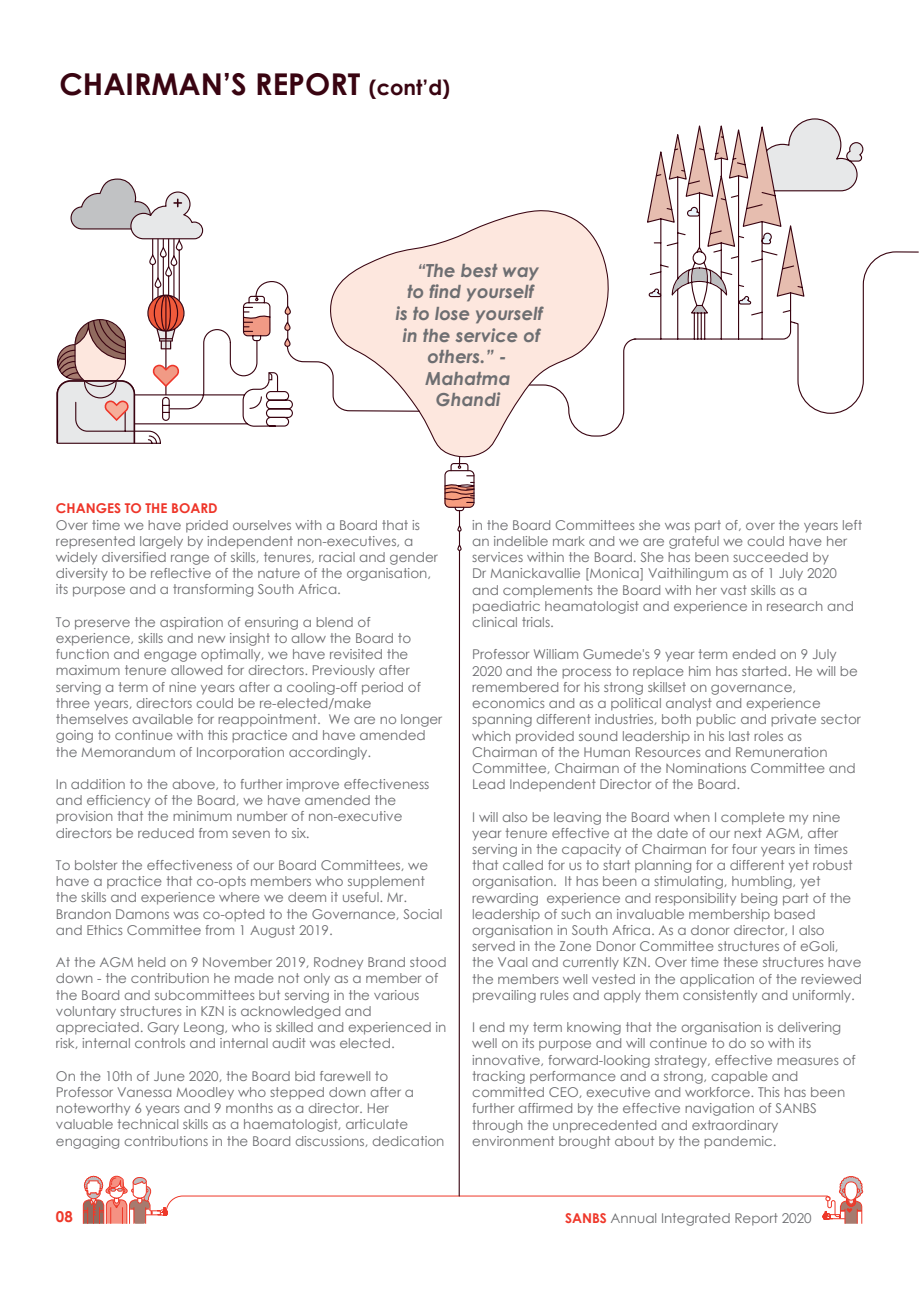
<style>
.page{position:relative;width:919px;height:1289px;background:#fff}
.page>*{position:absolute;margin:0;border:0;box-sizing:border-box;transform-origin:0 0}
.t1{font:700 30px "Century Gothic";color:#390411}
.t2{font:italic 700 18px "Century Gothic";color:#6d6e71}
.t3{font:700 15px "Century Gothic";color:#ee3829}
.t4{font:13.5px/16.2px "Century Gothic";color:#6c6d70}
.t5{font:700 13.5px "Century Gothic";color:#ee3529}
.s1{font-size:21px}
.s2{font-weight:700;color:#ef382b}
</style>
<div class="page">
<svg style="left:421px;top:210px;width:188px;height:247px"></svg>
<svg style="left:83px;top:1175px;width:780px;height:49px"></svg>
<svg style="left:56px;top:178px;width:365px;height:266px"></svg>
<svg style="left:528px;top:338px;width:109px;height:99px"></svg>
<svg style="left:647px;top:119px;width:271px;height:295px"></svg>
<div style="left:444px;top:470px;width:30px;height:38px;border:1px solid #390411;border-radius:5px"></div>
<hr style="left:458px;top:551px;width:2px;height:644px;background:#390411">
<svg style="left:444px;top:482px;width:31px;height:69px"></svg>
<svg style="left:450px;top:457px;width:24px;height:19px"></svg>
<h1 class="t1" style="left:60px;top:61px;width:392px">CHAIRMAN’S REPORT <span class="s1">(cont’d)</span></h1>
<h2 class="t2" style="left:417px;top:256px;width:124px">“The best way</h2>
<h2 class="t2" style="left:407px;top:278px;width:128px">to find yourself</h2>
<h2 class="t2" style="left:396px;top:300px;width:148px">is to lose yourself</h2>
<h2 class="t2" style="left:403px;top:321px;width:139px">in the service of</h2>
<h2 class="t2" style="left:427px;top:343px;width:81px">others.” -</h2>
<h2 class="t2" style="left:425px;top:364px;width:86px">Mahatma</h2>
<h2 class="t2" style="left:436px;top:386px;width:66px">Ghandi</h2>
<p class="t5" style="left:56px;top:498px;width:163px">CHANGES TO THE BOARD</p>
<p class="t4" style="left:56px;top:516px;width:383px">Over time we have prided ourselves with a Board that is represented largely by independent non-executives, a widely diversified range of skills, tenures, racial and gender diversity to be reflective of the nature of the organisation, its purpose and a transforming South Africa.</p>
<p class="t4" style="left:56px;top:613px;width:388px">To preserve the aspiration of ensuring a blend of experience, skills and new insight to allow the Board to function and engage optimally, we have revisited the maximum tenure allowed for directors. Previously after serving a term of nine years after a cooling-off period of three years, directors could be re-elected/make themselves available for reappointment. We are no longer going to continue with this practice and have amended the Memorandum of Incorporation accordingly.</p>
<p class="t4" style="left:56px;top:775px;width:375px">In addition to the above, to further improve effectiveness and efficiency of the Board, we have amended the provision that the minimum number of non-executive directors be reduced from seven to six.</p>
<p class="t4" style="left:56px;top:856px;width:388px">To bolster the effectiveness of our Board Committees, we have a practice that co-opts members who supplement the skills and experience where we deem it useful. Mr.<br>Brandon Damons was co-opted to the Governance, Social and Ethics Committee from 1 August 2019.</p>
<p class="t4" style="left:56px;top:954px;width:392px">At the AGM held on 9 November 2019, Rodney Brand stood down - the contribution he made not only as a member of the Board and subcommittees but serving in the various voluntary structures in KZN is acknowledged and appreciated. Gary Leong, who is skilled and experienced in risk, internal controls and internal audit was elected.</p>
<p class="t4" style="left:56px;top:1067px;width:390px">On the 10th of June 2020, the Board bid farewell to Professor Vanessa Moodley who stepped down after a noteworthy 6 years and 9 months as a director. Her valuable technical skills as a haematologist, articulate engaging contributions in the Board discussions, dedication</p>
<p class="t4" style="left:472px;top:516px;width:391px">in the Board Committees she was part of, over the years left an indelible mark and we are grateful we could have her services within the Board. She has been succeeded by<br>Dr Manickavallie [Monica] Vaithilingum as of 1 July 2020 and complements the Board with her vast skills as a paediatric heamatologist and experience in research and clinical trials.</p>
<p class="t4" style="left:472px;top:646px;width:390px">Professor William Gumede's 9 year term ended on 9 July 2020 and the process to replace him has started. He will be remembered for his strong skillset on governance, economics and as a political analyst and experience spanning different industries, both public and private sector which provided sound leadership in his last roles as Chairman of the Human Resources and Remuneration Committee, Chairman of the Nominations Committee and Lead Independent Director of the Board.</p>
<p class="t4" style="left:472px;top:808px;width:391px">I will also be leaving the Board when I complete my nine year tenure effective at the date of our next AGM, after serving in the capacity of Chairman for four years in times that called for us to start planning for a different yet robust organisation. It has been a stimulating, humbling, yet rewarding experience and responsibility being part of the leadership of such an invaluable membership based organisation in South Africa. As a donor director, I also served in the Zone Donor Committee structures of eGoli, the Vaal and currently KZN. Over time these structures have the members well vested in the application of the reviewed prevailing rules and apply them consistently and uniformly.</p>
<p class="t4" style="left:472px;top:1019px;width:385px">I end my term knowing that the organisation is delivering well on its purpose and will continue to do so with its innovative, forward-looking strategy, effective measures of tracking performance and a strong, capable and committed CEO, executive and workforce. This has been further affirmed by the effective navigation of SANBS through the unprecedented and extraordinary environment brought about by the pandemic.</p>
<p class="t3" style="left:56px;top:1205px;width:18px">08</p>
<p class="t4" style="left:565px;top:1209px;width:248px"><span class="s2">SANBS</span> Annual Integrated Report 2020</p>
</div>
